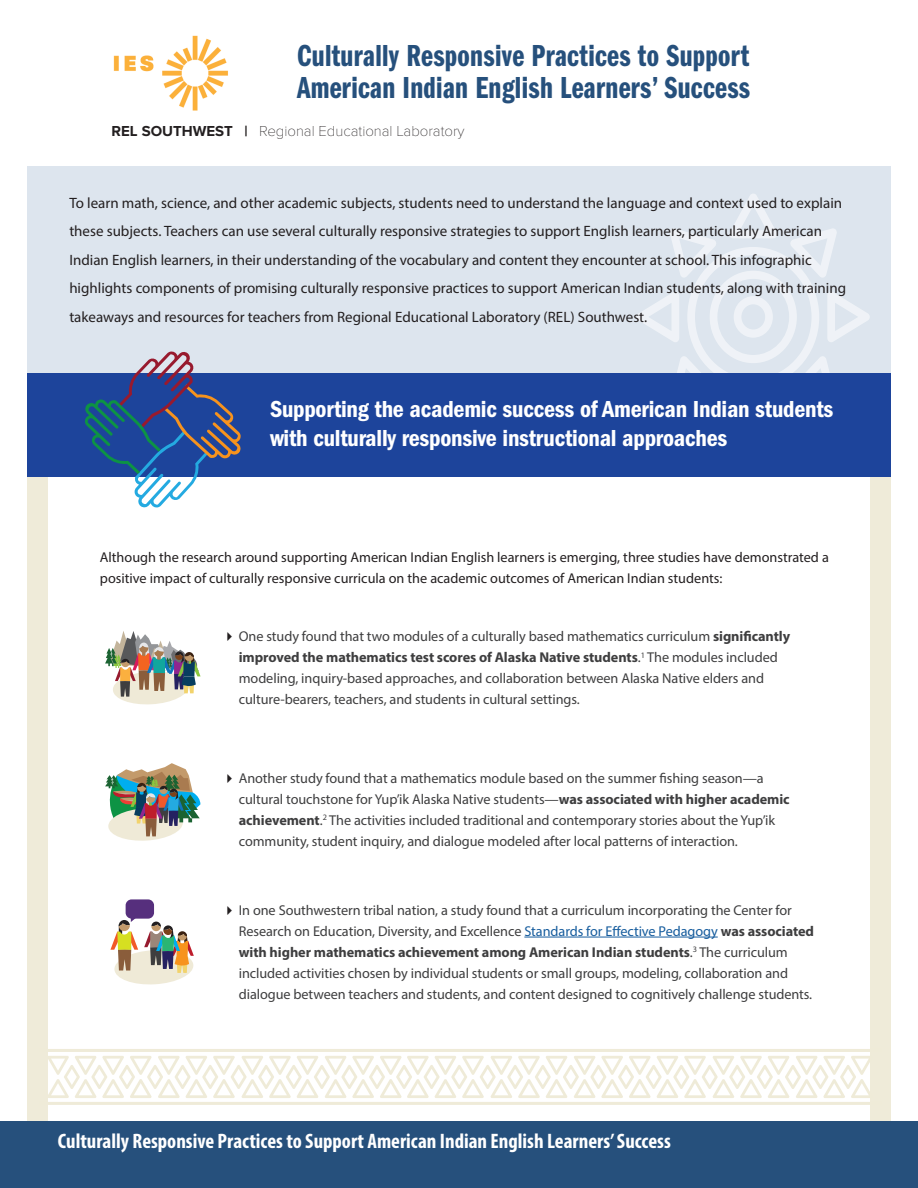
<style>
.page{position:relative;width:918px;height:1188px;background:#fff}
.page>*{position:absolute;margin:0;border:0;box-sizing:border-box;transform-origin:0 0}
.t1{font:31.5px/31.5px "ITC Franklin Gothic Std Dm Cp";letter-spacing:.01em;color:#26507c}
.t2{font:24px/28.8px "ITC Franklin Gothic Std Dm Cd";letter-spacing:-.01em;color:#fff}
.t3{font:700 condensed 21px "Myriad Pro";color:#fff}
.t4{font:15px/28.5px "Myriad Pro";color:#231f20}
.t5{font:100 15px "Proxima Nova T";color:#231f20}
.t6{font:14.25px/21px "Myriad Pro";letter-spacing:-.005em;color:#3e3e3f}
.t7{font:14.25px/21px "Myriad Pro";color:#231f20}
.s1{font-family:"Proxima Nova";font-weight:700}
.s2{font-weight:700}
.s3{color:#175d9e}
</style>
<div class="page">
<div style="left:27px;top:477px;width:864px;height:644px;background:#efebd9"></div>
<div style="left:27px;top:166px;width:864px;height:208px;background:#dde5ee"></div>
<div style="left:48px;top:477px;width:822px;height:644px;background:#fff"></div>
<svg style="left:48px;top:1056px;width:822px;height:42px"></svg>
<hr style="left:39px;top:1049px;width:843px;height:3px;background:#efebd8">
<hr style="left:39px;top:1102px;width:843px;height:3px;background:#efebd8">
<svg style="left:637px;top:194px;width:233px;height:180px"></svg>
<div style="left:0;top:1121px;width:918px;height:67px;background:#26507c"></div>
<img style="left:113px;top:35px;width:115px;height:76px">
<hr style="left:524px;top:937px;width:194px;height:1px;background:#175d9e">
<img style="left:105px;top:631px;width:96px;height:74px">
<img style="left:105px;top:763px;width:95px;height:78px">
<div style="left:126px;top:899px;width:28px;height:20px;background:#562f7d;border-radius:6px"></div>
<svg style="left:110px;top:917px;width:84px;height:68px"></svg>
<div style="left:27px;top:374px;width:864px;height:103px;background:#1d449b"></div>
<svg style="left:84px;top:351px;width:157px;height:157px"></svg>
<h1 class="t1" style="left:297px;top:41px;width:455px">Culturally Responsive Practices to Support<br>American Indian English Learners’ Success</h1>
<p class="t5" style="left:112px;top:120px;width:355px"><span class="s1">REL SOUTHWEST |</span> Regional Educational Laboratory</p>
<p class="t4" style="left:69px;top:188px;width:778px">To learn math, science, and other academic subjects, students need to understand the language and context used to explain these subjects. Teachers can use several culturally responsive strategies to support English learners, particularly American Indian English learners, in their understanding of the vocabulary and content they encounter at school. This infographic highlights components of promising culturally responsive practices to support American Indian students, along with training takeaways and resources for teachers from Regional Educational Laboratory (REL) Southwest.</p>
<h2 class="t2" style="left:270px;top:395px;width:565px">Supporting the academic success of American Indian students with culturally responsive instructional approaches</h2>
<p class="t7" style="left:100px;top:546px;width:731px">Although the research around supporting American Indian English learners is emerging, three studies have demonstrated a positive impact of culturally responsive curricula on the academic outcomes of American Indian students:</p>
<p class="t6" style="left:239px;top:626px;width:553px">One study found that two modules of a culturally based mathematics curriculum <span class="s2">significantly improved the mathematics test scores of Alaska Native students</span>.<sup>1</sup> The modules included modeling, inquiry-based approaches, and collaboration between Alaska Native elders and culture-bearers, teachers, and students in cultural settings.</p>
<p class="t6" style="left:239px;top:767px;width:552px">Another study found that a mathematics module based on the summer fishing season—a cultural touchstone for Yup’ik Alaska Native students—<span class="s2">was associated with higher academic achievement</span>.<sup>2</sup> The activities included traditional and contemporary stories about the Yup’ik community, student inquiry, and dialogue modeled after local patterns of interaction.</p>
<p class="t6" style="left:239px;top:899px;width:577px">In one Southwestern tribal nation, a study found that a curriculum incorporating the Center for Research on Education, Diversity, and Excellence <span class="s3">Standards for Effective Pedagogy</span> <span class="s2">was associated with higher mathematics achievement among American Indian students</span>.<sup>3</sup> The curriculum included activities chosen by individual students or small groups, modeling, collaboration and dialogue between teachers and students, and content designed to cognitively challenge students.</p>
<h3 class="t3" style="left:58px;top:1128px;width:614px">Culturally Responsive Practices to Support American Indian English Learners’ Success</h3>
</div>
